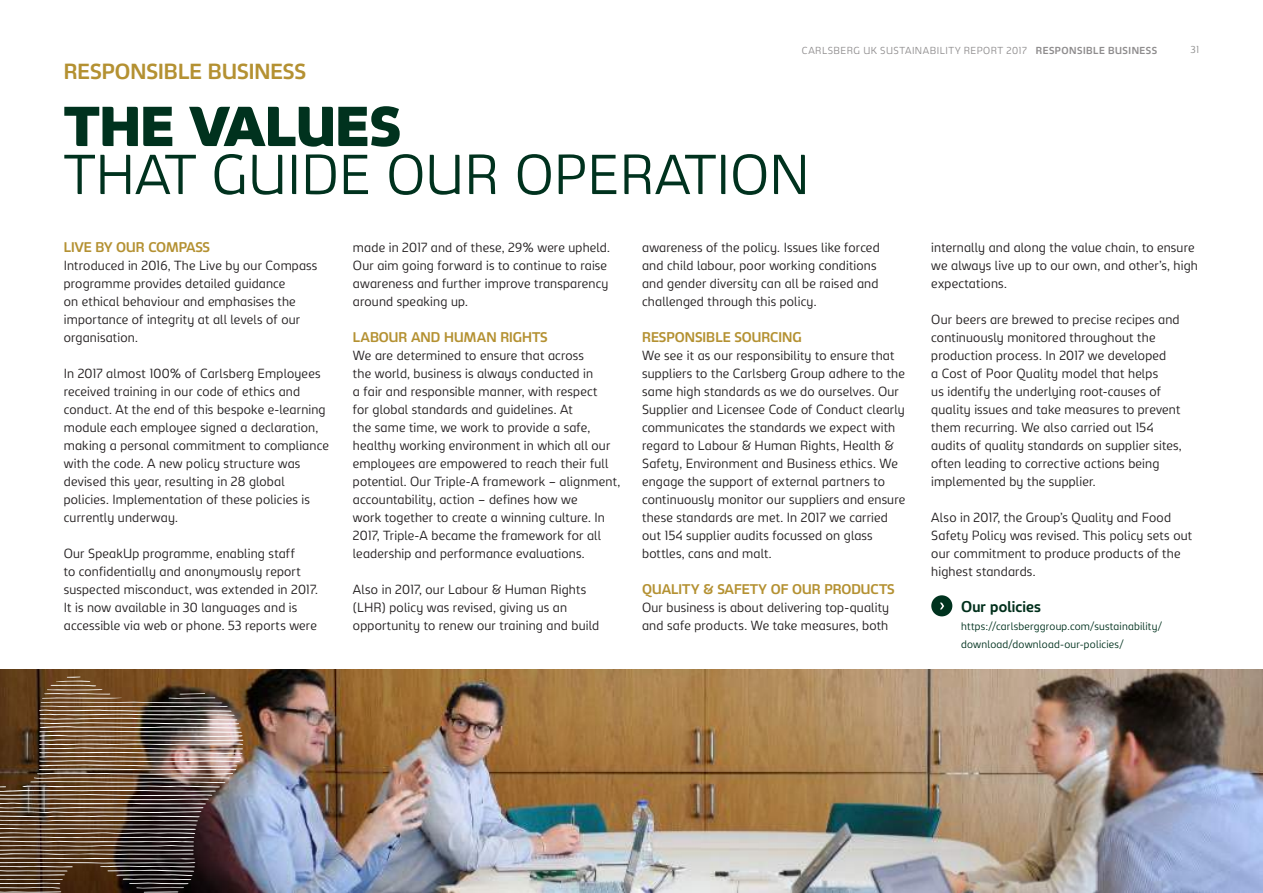
<style>
.page{position:relative;width:1263px;height:893px;background:#fff}
.page>*{position:absolute;margin:0;border:0;box-sizing:border-box;transform-origin:0 0}
.t1{font:300 54px "Carlsberg Sans";color:#00321e}
.t2{font:900 54px "Carlsberg Sans";color:#00321e}
.t3{font:700 21px "Carlsberg Sans";color:#b49132}
.t4{font:700 15px "Carlsberg Sans";letter-spacing:.005em;color:#002f1b}
.t5{font:700 13.5px "Carlsberg Sans";color:#b49132}
.t6{font:300 12.75px/18px "Carlsberg Sans";letter-spacing:.015em;color:#231f20}
.t7{font:300 10.5px/18px "Carlsberg Sans";letter-spacing:.02em;color:#00321e}
.t8{font:300 9.75px "Carlsberg Sans";letter-spacing:.04em;color:#8f8d8e}
.t9{font:300 9.75px "Carlsberg Sans";color:#8d8d8d}
.s1{font-weight:700}
</style>
<div class="page">
<div style="left:931px;top:595px;width:21px;height:21px;background:#00331f;border-radius:50%"></div>
<svg style="left:940px;top:603px;width:4px;height:6px"></svg>
<img style="left:0;top:670px;width:1263px;height:223px">
<img style="left:0;top:677px;width:244px;height:216px">
<h2 class="t3" style="left:64px;top:60px;width:244px">RESPONSIBLE BUSINESS</h2>
<p class="t8" style="left:802px;top:45px;width:357px">CARLSBERG UK SUSTAINABILITY REPORT 2017 <span class="s1">RESPONSIBLE BUSINESS</span></p>
<p class="t9" style="left:1191px;top:44px;width:10px">31</p>
<h1 class="t2" style="left:64px;top:95px;width:339px">THE VALUES</h1>
<h1 class="t1" style="left:64px;top:144px;width:747px">THAT GUIDE OUR OPERATION</h1>
<p class="t5" style="left:64px;top:239px;width:148px">LIVE BY OUR COMPASS</p>
<p class="t6" style="left:64px;top:257px;width:255px">Introduced in 2016, The Live by our Compass programme provides detailed guidance<br>on ethical behaviour and emphasises the importance of integrity at all levels of our organisation.</p>
<p class="t6" style="left:64px;top:365px;width:267px">In 2017 almost 100% of Carlsberg Employees received training in our code of ethics and conduct. At the end of this bespoke e-learning module each employee signed a declaration, making a personal commitment to compliance with the code. A new policy structure was devised this year, resulting in 28 global policies. Implementation of these policies is currently underway.</p>
<p class="t6" style="left:64px;top:545px;width:256px">Our SpeakUp programme, enabling staff<br>to confidentially and anonymously report suspected misconduct, was extended in 2017.<br>It is now available in 30 languages and is accessible via web or phone. 53 reports were</p>
<p class="t6" style="left:353px;top:239px;width:259px">made in 2017 and of these, 29% were upheld.<br>Our aim going forward is to continue to raise awareness and further improve transparency around speaking up.</p>
<p class="t5" style="left:353px;top:329px;width:196px">LABOUR AND HUMAN RIGHTS</p>
<p class="t6" style="left:353px;top:347px;width:269px">We are determined to ensure that across<br>the world, business is always conducted in<br>a fair and responsible manner, with respect<br>for global standards and guidelines. At<br>the same time, we work to provide a safe, healthy working environment in which all our employees are empowered to reach their full potential. Our Triple-A framework – alignment, accountability, action – defines how we<br>work together to create a winning culture. In 2017, Triple-A became the framework for all leadership and performance evaluations.</p>
<p class="t6" style="left:353px;top:581px;width:248px">Also in 2017, our Labour &amp; Human Rights (LHR) policy was revised, giving us an opportunity to renew our training and build</p>
<p class="t6" style="left:642px;top:239px;width:239px">awareness of the policy. Issues like forced and child labour, poor working conditions and gender diversity can all be raised and challenged through this policy.</p>
<p class="t5" style="left:642px;top:329px;width:161px">RESPONSIBLE SOURCING</p>
<p class="t6" style="left:642px;top:347px;width:265px">We see it as our responsibility to ensure that suppliers to the Carlsberg Group adhere to the same high standards as we do ourselves. Our Supplier and Licensee Code of Conduct clearly communicates the standards we expect with regard to Labour &amp; Human Rights, Health &amp; Safety, Environment and Business ethics. We engage the support of external partners to continuously monitor our suppliers and ensure these standards are met. In 2017 we carried out 154 supplier audits focussed on glass bottles, cans and malt.</p>
<p class="t5" style="left:642px;top:581px;width:254px">QUALITY &amp; SAFETY OF OUR PRODUCTS</p>
<p class="t6" style="left:642px;top:599px;width:249px">Our business is about delivering top-quality and safe products. We take measures, both</p>
<p class="t6" style="left:931px;top:239px;width:268px">internally and along the value chain, to ensure we always live up to our own, and other’s, high expectations.</p>
<p class="t6" style="left:931px;top:311px;width:252px">Our beers are brewed to precise recipes and continuously monitored throughout the production process. In 2017 we developed<br>a Cost of Poor Quality model that helps<br>us identify the underlying root-causes of quality issues and take measures to prevent them recurring. We also carried out 154 audits of quality standards on supplier sites, often leading to corrective actions being implemented by the supplier.</p>
<p class="t6" style="left:931px;top:509px;width:262px">Also in 2017, the Group’s Quality and Food Safety Policy was revised. This policy sets out our commitment to produce products of the highest standards.</p>
<p class="t4" style="left:961px;top:598px;width:81px">Our policies</p>
<p class="t7" style="left:961px;top:617px;width:203px">https://carlsberggroup.com/sustainability/ download/download-our-policies/</p>
</div>
